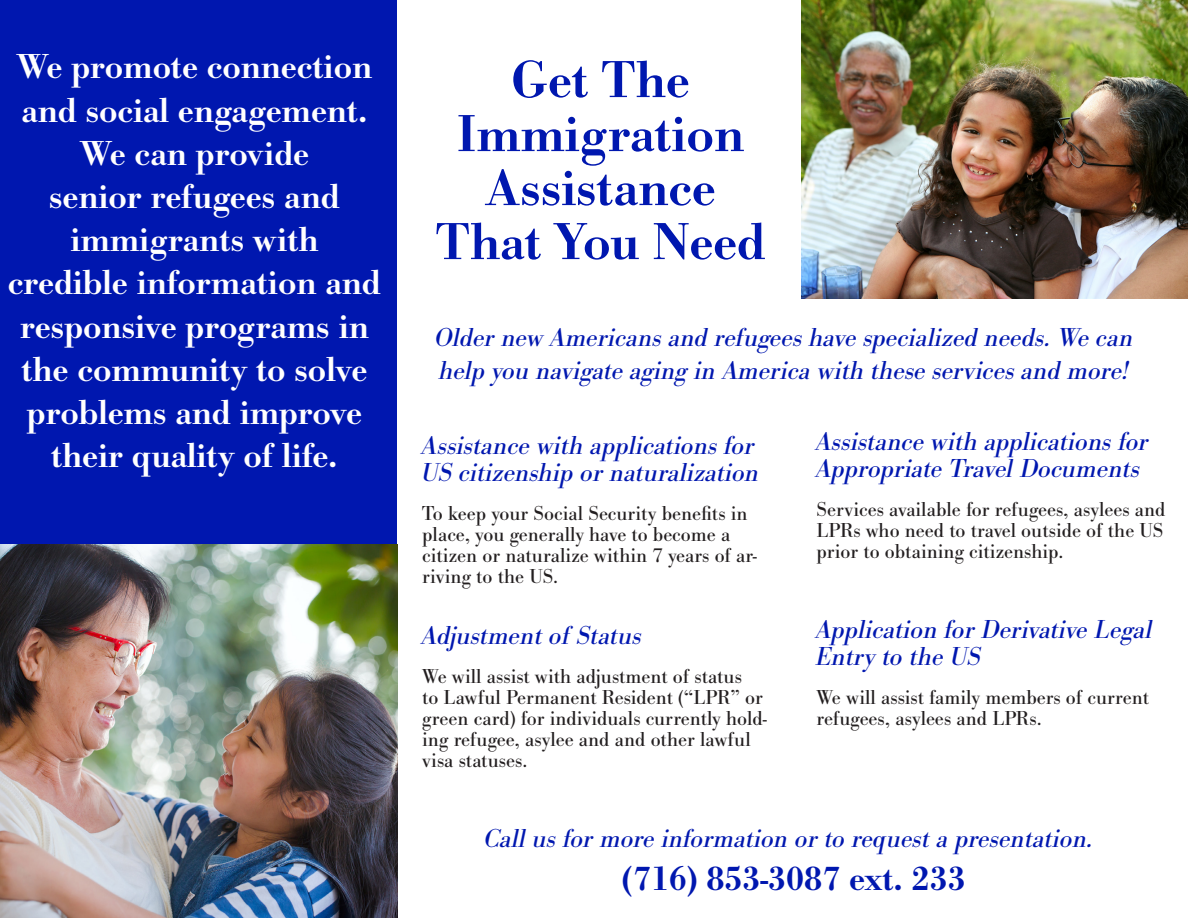
<style>
.page{position:relative;width:1188px;height:918px;background:#fff}
.page>*{position:absolute;margin:0;border:0;box-sizing:border-box;transform-origin:0 0}
.t1{font:500 54px/54px "Bodoni URW";color:#0017af;text-align:center}
.t2{font:500 36px/43.2px "Bodoni URW";color:#fff;text-align:center}
.t3{font:500 36px "Bodoni URW";color:#0017af}
.t4{font:italic 27px/27px "Bodoni URW";color:#0017af}
.t5{font:21px/21px "Bodoni URW";color:#231f20}
</style>
<div class="page">
<div style="left:0;top:0;width:396px;height:918px;background:#0017af"></div>
<img style="left:801px;top:0;width:387px;height:298px">
<img style="left:0;top:544px;width:397px;height:374px">
<p class="t2" style="left:8px;top:46px;width:374px">We promote connection and social engagement.<br>We can provide<br>senior refugees and immigrants with credible information and responsive programs in the community to solve problems and improve their quality of life.</p>
<p class="t1" style="left:511px;top:54px;width:180px">Get The</p>
<p class="t1" style="left:436px;top:108px;width:331px">Immigration<br>Assistance<br>That You Need</p>
<p class="t4" style="left:436px;top:322px;width:700px;line-height:32.4px">Older new Americans and refugees have specialized needs. We can help you navigate aging in America with these services and more!</p>
<p class="t4" style="left:816px;top:428px;width:334px">Assistance with applications for<br>Appropriate Travel Documents</p>
<p class="t5" style="left:816px;top:499px;width:351px;text-align:justify">Services available for refugees, asylees and LPRs who need to travel outside of the US prior to obtaining citizenship.</p>
<p class="t4" style="left:422px;top:432px;width:339px">Assistance with applications for<br>US citizenship or naturalization</p>
<p class="t5" style="left:422px;top:503px;width:336px">To keep your Social Security benefits in place, you generally have to become a citizen or naturalize within 7 years of ar&shy;riving to the US.</p>
<p class="t4" style="left:422px;top:622px;width:222px">Adjustment of Status</p>
<p class="t5" style="left:422px;top:666px;width:346px">We will assist with adjustment of status<br>to Lawful Permanent Resident (“LPR” or green card) for individuals currently hold&shy;ing refugee, asylee and and other lawful visa statuses.</p>
<p class="t4" style="left:816px;top:615px;width:338px">Application for Derivative Legal<br>Entry to the US</p>
<p class="t5" style="left:816px;top:686px;width:334px">We will assist family members of current refugees, asylees and LPRs.</p>
<p class="t4" style="left:485px;top:825px;width:611px">Call us for more information or to request a presentation.</p>
<p class="t3" style="left:622px;top:857px;width:345px">(716) 853-3087 ext. 233</p>
</div>
